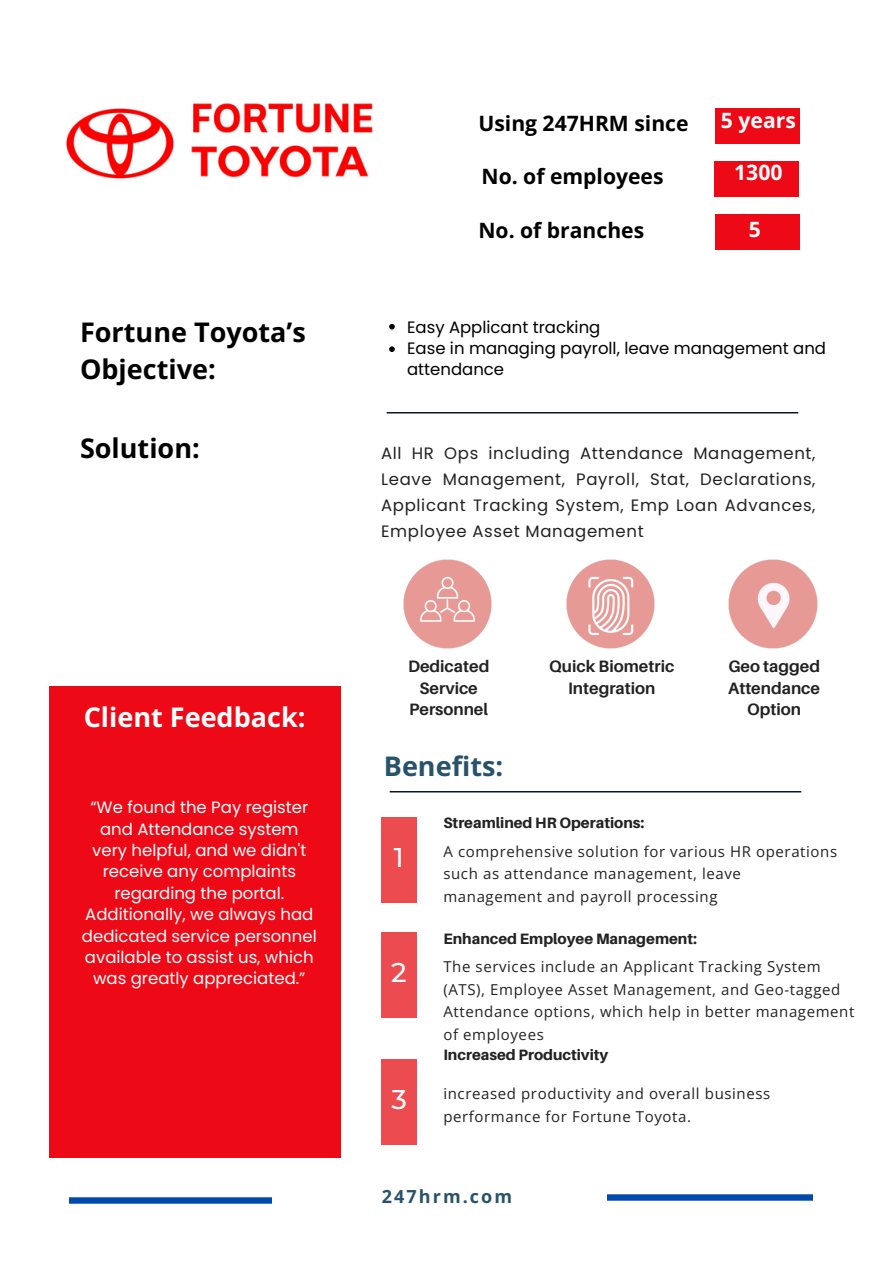
<style>
.page{position:relative;width:894px;height:1264px;background:#fff}
.page>*{position:absolute;margin:0;border:0;box-sizing:border-box;transform-origin:0 0}
.t1{font:700 27px/37.2px "Open Sans";color:#000}
.t2{font:700 27px "Open Sans";color:#fff}
.t3{font:700 27px "Open Sans";color:#28526b}
.t4{font:500 27px "Montserrat";color:#fff}
.t5{font:700 21.15px "Open Sans";color:#000}
.t6{font:700 21.15px "Open Sans";color:#fff}
.t7{font:700 18px "Open Sans";letter-spacing:.115em;color:#28526b}
.t8{font:16.5px/21.5px "Poppins";color:#fff;text-align:center}
.t9{font:16.5px/26px "Poppins";letter-spacing:.04em;color:#222;text-align:justify}
.t10{font:700 16.5px/21.5px "Aileron";color:#222;text-align:center}
.t11{font:16.5px/21.5px "Poppins";color:#000}
.t12{font:15px/22.5px "Open Sans";letter-spacing:.04em;color:#222}
.t13{font:800 15px "Aileron";color:#222}
</style>
<div class="page">
<img style="left:70px;top:1197px;width:201px;height:6px">
<img style="left:607px;top:1194px;width:205px;height:6px">
<img style="left:66px;top:103px;width:307px;height:76px">
<div style="left:49px;top:685px;width:291px;height:472px;background:#ed0916"></div>
<svg style="left:389px;top:324px;width:5px;height:5px"></svg>
<svg style="left:389px;top:346px;width:5px;height:6px"></svg>
<div style="left:381px;top:816px;width:35px;height:86px;background:#ec4c50"></div>
<div style="left:381px;top:932px;width:35px;height:85px;background:#ec4c50"></div>
<div style="left:381px;top:1059px;width:35px;height:85px;background:#ec4c50"></div>
<img style="left:403px;top:559px;width:89px;height:90px">
<img style="left:566px;top:559px;width:89px;height:90px">
<img style="left:386px;top:412px;width:413px;height:1px">
<img style="left:389px;top:791px;width:413px;height:1px">
<div style="left:714px;top:161px;width:84px;height:36px;background:#ed0916"></div>
<div style="left:715px;top:108px;width:84px;height:35px;background:#ed0916"></div>
<div style="left:715px;top:215px;width:84px;height:35px;background:#ed0916"></div>
<img style="left:728px;top:559px;width:90px;height:90px">
<h1 class="t1" style="left:80px;top:312px;width:227px">Fortune Toyota’s<br>Objective:</h1>
<p class="t1" style="left:80px;top:428px;width:121px">Solution:</p>
<h3 class="t2" style="left:84px;top:697px;width:223px">Client Feedback:</h3>
<h5 class="t8" style="left:82px;top:796px;width:236px">“We found the Pay register and Attendance system very helpful, and we didn't receive any complaints regarding the portal.<br>Additionally, we always had dedicated service personnel available to assist us, which was greatly appreciated.”</h5>
<h1 class="t5" style="left:478px;top:108px;width:211px">Using 247HRM since</h1>
<h4 class="t5" style="left:481px;top:162px;width:183px">No. of employees</h4>
<p class="t5" style="left:478px;top:215px;width:167px">No. of branches</p>
<h4 class="t6" style="left:720px;top:106px;width:76px">5 years</h4>
<h4 class="t6" style="left:734px;top:157px;width:50px">1300</h4>
<p class="t6" style="left:748px;top:214px;width:14px">5</p>
<p class="t11" style="left:407px;top:316px;width:420px">Easy Applicant tracking<br>Ease in managing payroll, leave management and attendance</p>
<p class="t9" style="left:381px;top:440px;width:436px">All HR Ops including Attendance Management, Leave Management, Payroll, Stat, Declarations, Applicant Tracking System, Emp Loan Advances, Employee Asset Management</p>
<h4 class="t10" style="left:408px;top:655px;width:83px">Dedicated<br>Service<br>Personnel</h4>
<p class="t10" style="left:549px;top:655px;width:126px">Quick Biometric<br>Integration</p>
<h3 class="t10" style="left:728px;top:655px;width:93px">Geo tagged<br>Attendance<br>Option</h3>
<p class="t3" style="left:384px;top:747px;width:121px">Benefits:</p>
<p class="t13" style="left:443px;top:814px;width:202px">Streamlined HR Operations:</p>
<p class="t4" style="left:393px;top:840px;width:11px">1</p>
<h5 class="t12" style="left:443px;top:839px;width:395px">A comprehensive solution for various HR operations such as attendance management, leave management and payroll processing</h5>
<h3 class="t13" style="left:443px;top:929px;width:255px">Enhanced Employee Management:</h3>
<p class="t4" style="left:391px;top:956px;width:17px">2</p>
<p class="t12" style="left:443px;top:955px;width:412px">The services include an Applicant Tracking System (ATS), Employee Asset Management, and Geo-tagged Attendance options, which help in better management of employees</p>
<p class="t13" style="left:443px;top:1045px;width:166px">Increased Productivity</p>
<h3 class="t4" style="left:391px;top:1083px;width:17px">3</h3>
<p class="t12" style="left:443px;top:1082px;width:328px">increased productivity and overall business performance for Fortune Toyota.</p>
<h1 class="t7" style="left:382px;top:1184px;width:132px">247hrm.com</h1>
</div>
